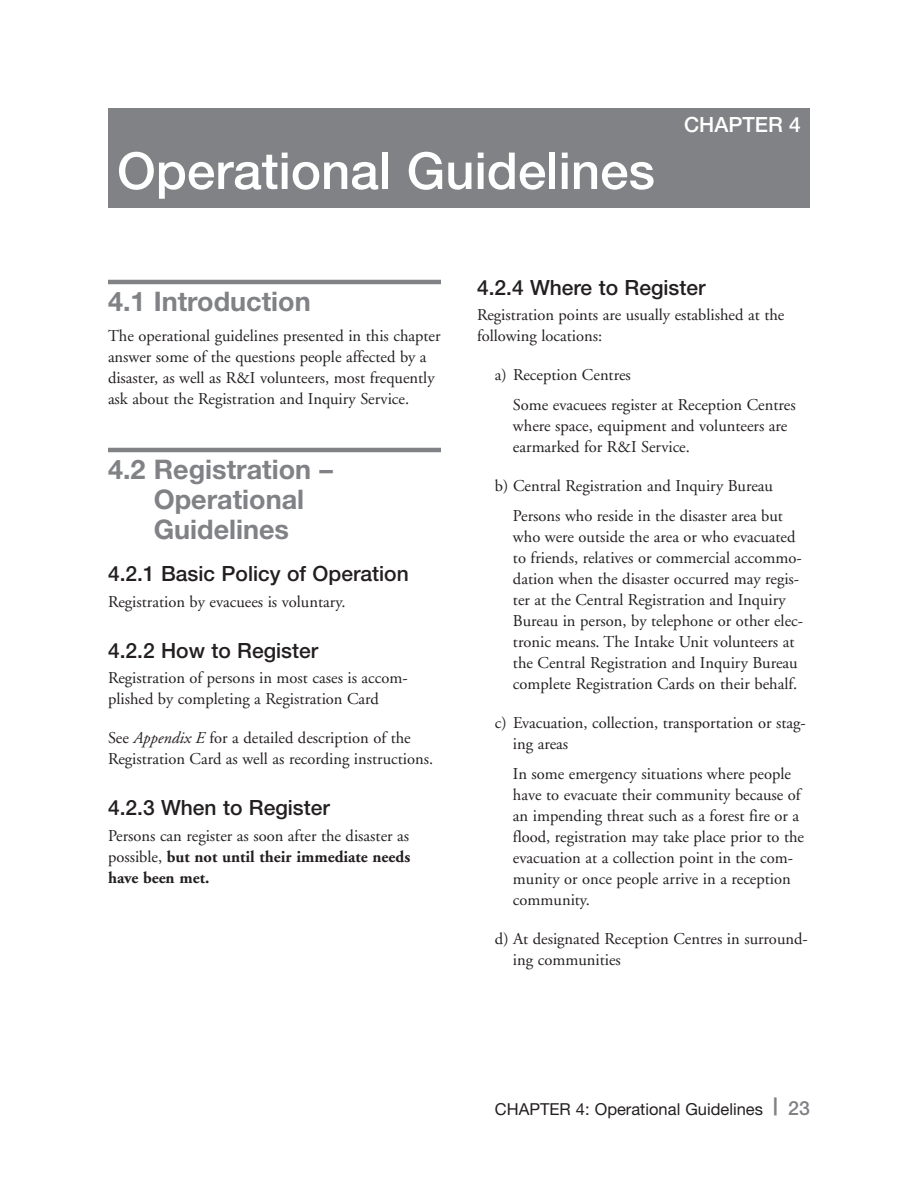
<style>
.page{position:relative;width:918px;height:1188px;background:#fff}
.page>*{position:absolute;margin:0;border:0;box-sizing:border-box;transform-origin:0 0}
.t1{font:500 51px "Helvetica Neue";color:#fff}
.t2{font:700 27px/30px "Helvetica Neue";color:#808285}
.t3{font:500 21px "Helvetica Neue";color:#231f20}
.t4{font:500 21px "Helvetica Neue";color:#fff}
.t5{font:16.5px/21px "Adobe Garamond";color:#231f20}
.t6{font:16.5px "Helvetica Neue";color:#231f20}
.s1{font-style:italic}
.s2{font-weight:700}
.s3{font-weight:500;font-size:24px;color:#808285}
.s4{font-weight:500;font-size:19.5px;color:#808285}
</style>
<div class="page">
<hr style="left:108px;top:280px;width:333px;height:4px;background:#808285">
<hr style="left:108px;top:448px;width:333px;height:4px;background:#808285">
<div style="left:108px;top:108px;width:702px;height:100px;background:#808285"></div>
<h1 class="t1" style="left:117px;top:153px;width:539px">Operational Guidelines</h1>
<p class="t4" style="left:684px;top:117px;width:118px">CHAPTER 4</p>
<h2 class="t2" style="left:108px;top:289px;width:204px">4.1 Introduction</h2>
<p class="t5" style="left:108px;top:327px;width:334px">The operational guidelines presented in this chapter answer some of the questions people affected by a disaster, as well as R&amp;I volunteers, most frequently ask about the Registration and Inquiry Service.</p>
<h2 class="t2" style="left:154px;top:457px;width:181px;text-indent:-46px">4.2 Registration –<br>Operational<br>Guidelines</h2>
<p class="t3" style="left:108px;top:566px;width:302px">4.2.1 Basic Policy of Operation</p>
<p class="t5" style="left:108px;top:593px;width:239px">Registration by evacuees is voluntary.</p>
<p class="t3" style="left:108px;top:643px;width:212px">4.2.2 How to Register</p>
<p class="t5" style="left:108px;top:669px;width:301px">Registration of persons in most cases is accom&shy;plished by completing a Registration Card</p>
<p class="t5" style="left:108px;top:729px;width:327px">See <span class="s1">Appendix E</span> for a detailed description of the<br>Registration Card as well as recording instructions.</p>
<p class="t3" style="left:108px;top:800px;width:223px">4.2.3 When to Register</p>
<p class="t5" style="left:108px;top:827px;width:304px;text-align:justify">Persons can register as soon after the disaster as possible, <span class="s2">but not until their immediate needs have been met.</span></p>
<p class="t3" style="left:477px;top:280px;width:230px">4.2.4 Where to Register</p>
<p class="t5" style="left:477px;top:306px;width:309px">Registration points are usually established at the following locations:</p>
<p class="t5" style="left:513px;top:362px;width:284px;line-height:30px;text-indent:-18px">a) Reception Centres<br>Some evacuees register at Reception Centres</p>
<p class="t5" style="left:513px;top:417px;width:276px">where space, equipment and volunteers are earmarked for R&amp;I Service.</p>
<p class="t5" style="left:513px;top:473px;width:271px;line-height:30px;text-indent:-18px">b) Central Registration and Inquiry Bureau<br>Persons who reside in the disaster area but</p>
<p class="t5" style="left:513px;top:528px;width:292px">who were outside the area or who evacuated to friends, relatives or commercial accommo&shy;dation when the disaster occurred may regis&shy;ter at the Central Registration and Inquiry Bureau in person, by telephone or other elec&shy;tronic means. The Intake Unit volunteers at the Central Registration and Inquiry Bureau complete Registration Cards on their behalf.</p>
<p class="t5" style="left:513px;top:714px;width:294px;text-indent:-18px">c) Evacuation, collection, transportation or stag&shy;ing areas</p>
<p class="t5" style="left:513px;top:765px;width:293px">In some emergency situations where people have to evacuate their community because of an impending threat such as a forest fire or a flood, registration may take place prior to the evacuation at a collection point in the com&shy;munity or once people arrive in a reception community.</p>
<p class="t5" style="left:513px;top:930px;width:296px;text-indent:-18px">d) At designated Reception Centres in surround&shy;ing communities</p>
<p class="t6" style="left:495px;top:1103px;width:317px">CHAPTER 4: Operational Guidelines <span class="s3">|</span> <span class="s4">23</span></p>
</div>
